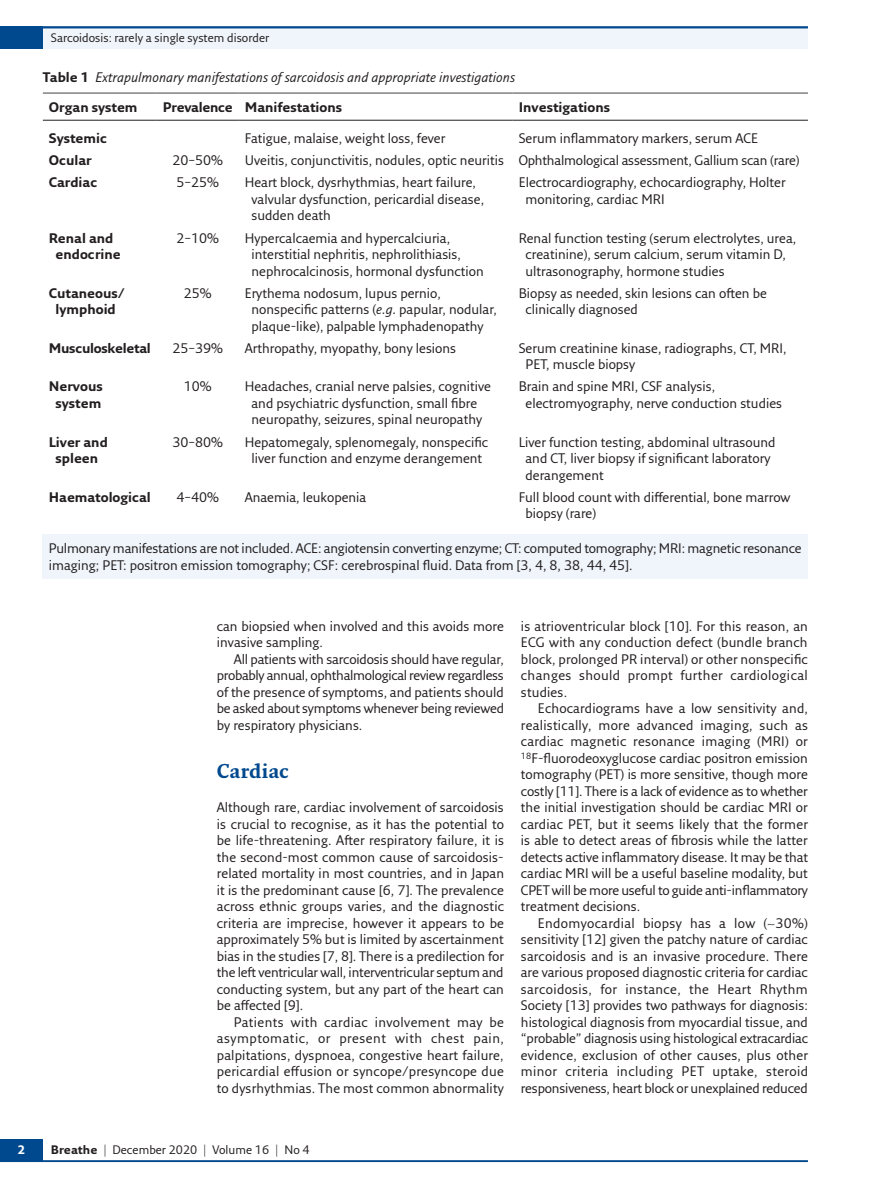
<style>
.page{position:relative;width:893px;height:1191px;background:#fff}
.page>*{position:absolute;margin:0;border:0;box-sizing:border-box;transform-origin:0 0}
.t1{font:700 19.5px "Fresco Std";letter-spacing:.005em;color:#01498e}
.t2{font:13.5px/16.5px "Fresco Sans Pro";color:#231f20}
.t3{font:700 13.5px/16.5px "Fresco Sans Pro";color:#231f20;text-align:center}
.t4{font:italic 13.5px/29.2px "Fresco Sans Pro";color:#231f20}
.t5{font:700 13.5px "Fresco Sans Pro";letter-spacing:-.02em;color:#231f20}
.t6{font:12px "Fresco Sans Pro";color:#231f20}
.t7{font:700 12px "Fresco Sans Pro";color:#fff}
.s1{font-weight:700;font-style:normal}
.s2{font-style:italic}
.s3{font-weight:700}
</style>
<div class="page">
<hr style="left:0;top:1160px;width:808px;height:2px;background:#01498e">
<div style="left:0;top:1138px;width:43px;height:23px;background:#01498e"></div>
<div style="left:0;top:26px;width:808px;height:23px;background:#eff5fb"></div>
<hr style="left:0;top:26px;width:808px;height:2px;background:#01498e">
<div style="left:0;top:26px;width:43px;height:23px;background:#01498e"></div>
<div style="left:43px;top:534px;width:765px;height:44px;background:#eff5fb"></div>
<hr style="left:43px;top:92px;width:114px;height:2px;background:#57585a">
<hr style="left:157px;top:92px;width:82px;height:2px;background:#57585a">
<hr style="left:239px;top:92px;width:274px;height:2px;background:#57585a">
<hr style="left:513px;top:92px;width:295px;height:2px;background:#57585a">
<hr style="left:43px;top:120px;width:114px;height:1px;background:#231f20">
<hr style="left:157px;top:120px;width:82px;height:1px;background:#231f20">
<hr style="left:239px;top:120px;width:274px;height:1px;background:#231f20">
<hr style="left:513px;top:120px;width:295px;height:1px;background:#231f20">
<p class="t6" style="left:51px;top:30px;width:220px">Sarcoidosis: rarely a single system disorder</p>
<p class="t4" style="left:49px;top:63px;width:468px;text-indent:-6px"><span class="s1">Table 1</span> Extrapulmonary manifestations of sarcoidosis and appropriate investigations<br><span class="s1">Organ system</span></p>
<p class="t3" style="left:163px;top:98px;width:181px">Prevalence Manifestations</p>
<p class="t3" style="left:519px;top:98px;width:93px">Investigations</p>
<p class="t3" style="left:49px;top:130px;width:60px">Systemic</p>
<p class="t2" style="left:245px;top:130px;width:202px">Fatigue, malaise, weight loss, fever</p>
<p class="t2" style="left:519px;top:130px;width:241px">Serum inflammatory markers, serum ACE</p>
<p class="t3" style="left:49px;top:152px;width:44px">Ocular</p>
<p class="t2" style="left:172px;top:152px;width:52px">20–50%</p>
<p class="t2" style="left:245px;top:152px;width:556px">Uveitis, conjunctivitis, nodules, optic neuritis Ophthalmological assessment, Gallium scan (rare)</p>
<p class="t3" style="left:49px;top:174px;width:50px">Cardiac</p>
<p class="t2" style="left:176px;top:174px;width:44px">5–25%</p>
<p class="t2" style="left:251px;top:174px;width:234px;text-indent:-7px">Heart block, dysrhythmias, heart failure, valvular dysfunction, pericardial disease, sudden death</p>
<p class="t2" style="left:525px;top:174px;width:262px;text-indent:-7px">Electrocardiography, echocardiography, Holter monitoring, cardiac MRI</p>
<p class="t3" style="left:49px;top:229px;width:73px">Renal and endocrine</p>
<p class="t2" style="left:176px;top:229px;width:44px">2–10%</p>
<p class="t2" style="left:251px;top:229px;width:234px;text-indent:-7px">Hypercalcaemia and hypercalciuria, interstitial nephritis, nephrolithiasis, nephrocalcinosis, hormonal dysfunction</p>
<p class="t2" style="left:525px;top:229px;width:272px;text-indent:-7px">Renal function testing (serum electrolytes, urea, creatinine), serum calcium, serum vitamin D, ultrasonography, hormone studies</p>
<p class="t3" style="left:49px;top:284px;width:77px">Cutaneous/ lymphoid</p>
<p class="t2" style="left:184px;top:284px;width:29px">25%</p>
<p class="t2" style="left:251px;top:284px;width:247px;text-indent:-7px">Erythema nodosum, lupus pernio, nonspecific patterns (<span class="s2">e.g.</span> papular, nodular, plaque-like), palpable lymphadenopathy</p>
<p class="t2" style="left:525px;top:284px;width:243px;text-indent:-7px">Biopsy as needed, skin lesions can often be clinically diagnosed</p>
<p class="t5" style="left:49px;top:339px;width:103px">Musculoskeletal</p>
<p class="t2" style="left:172px;top:339px;width:52px">25–39%</p>
<p class="t2" style="left:245px;top:339px;width:213px">Arthropathy, myopathy, bony lesions</p>
<p class="t2" style="left:525px;top:339px;width:263px;text-indent:-7px">Serum creatinine kinase, radiographs, CT, MRI,<br>PET, muscle biopsy</p>
<p class="t3" style="left:49px;top:378px;width:55px">Nervous system</p>
<p class="t2" style="left:184px;top:378px;width:29px">10%</p>
<p class="t2" style="left:245px;top:378px;width:248px;text-align:center">Headaches, cranial nerve palsies, cognitive and psychiatric dysfunction, small fibre neuropathy, seizures, spinal neuropathy</p>
<p class="t2" style="left:525px;top:378px;width:258px;text-indent:-7px">Brain and spine MRI, CSF analysis, electromyography, nerve conduction studies</p>
<p class="t3" style="left:49px;top:433px;width:60px">Liver and spleen</p>
<p class="t2" style="left:172px;top:433px;width:52px">30–80%</p>
<p class="t2" style="left:245px;top:433px;width:245px;text-align:center">Hepatomegaly, splenomegaly, nonspecific liver function and enzyme derangement</p>
<p class="t2" style="left:525px;top:433px;width:252px;text-indent:-7px">Liver function testing, abdominal ultrasound and CT, liver biopsy if significant laboratory derangement</p>
<p class="t3" style="left:49px;top:488px;width:103px">Haematological</p>
<p class="t2" style="left:176px;top:488px;width:44px">4–40%</p>
<p class="t2" style="left:245px;top:488px;width:123px">Anaemia, leukopenia</p>
<p class="t2" style="left:525px;top:488px;width:267px;text-indent:-7px">Full blood count with differential, bone marrow biopsy (rare)</p>
<p class="t2" style="left:49px;top:540px;width:754px">Pulmonary manifestations are not included. ACE: angiotensin converting enzyme; CT: computed tomography; MRI: magnetic resonance imaging; PET: positron emission tomography; CSF: cerebrospinal fluid. Data from [3, 4, 8, 38, 44, 45].</p>
<p class="t2" style="left:217px;top:617px;width:288px">can biopsied when involved and this avoids more invasive sampling.</p>
<p class="t2" style="left:217px;top:650px;width:289px;text-align:justify;text-indent:17px">All patients with sarcoidosis should have regular, probably annual, ophthalmological review regardless of the presence of symptoms, and patients should be asked about symptoms whenever being reviewed by respiratory physicians.</p>
<h1 class="t1" style="left:217px;top:758px;width:74px">Cardiac</h1>
<p class="t2" style="left:217px;top:799px;width:289px;text-align:justify">Although rare, cardiac involvement of sarcoidosis is crucial to recognise, as it has the potential to be life-threatening. After respiratory failure, it is the second-most common cause of sarcoidosis&shy;related mortality in most countries, and in Japan it is the predominant cause [6, 7]. The prevalence across ethnic groups varies, and the diagnostic criteria are imprecise, however it appears to be approximately 5% but is limited by ascertainment bias in the studies [7, 8]. There is a predilection for the left ventricular wall, interventricular septum and conducting system, but any part of the heart can be affected [9].</p>
<p class="t2" style="left:217px;top:1013px;width:289px;text-align:justify;text-indent:17px">Patients with cardiac involvement may be asymptomatic, or present with chest pain, palpitations, dyspnoea, congestive heart failure, pericardial effusion or syncope/presyncope due to dysrhythmias. The most common abnormality</p>
<p class="t2" style="left:521px;top:617px;width:289px;text-align:justify">is atrioventricular block [10]. For this reason, an ECG with any conduction defect (bundle branch block, prolonged PR interval) or other nonspecific changes should prompt further cardiological studies.</p>
<p class="t2" style="left:521px;top:700px;width:289px;text-align:justify;text-indent:17px">Echocardiograms have a low sensitivity and, realistically, more advanced imaging, such as cardiac magnetic resonance imaging (MRI) or <sup>18</sup>F-fluorodeoxyglucose cardiac positron emission tomography (PET) is more sensitive, though more costly [11]. There is a lack of evidence as to whether the initial investigation should be cardiac MRI or cardiac PET, but it seems likely that the former is able to detect areas of fibrosis while the latter detects active inflammatory disease. It may be that cardiac MRI will be a useful baseline modality, but CPET will be more useful to guide anti-inflammatory treatment decisions.</p>
<p class="t2" style="left:521px;top:914px;width:289px;text-align:justify;text-indent:17px">Endomyocardial biopsy has a low (∼30%) sensitivity [12] given the patchy nature of cardiac sarcoidosis and is an invasive procedure. There are various proposed diagnostic criteria for cardiac sarcoidosis, for instance, the Heart Rhythm Society [13] provides two pathways for diagnosis: histological diagnosis from myocardial tissue, and “probable” diagnosis using histological extracardiac evidence, exclusion of other causes, plus other minor criteria including PET uptake, steroid responsiveness, heart block or unexplained reduced</p>
<p class="t7" style="left:18px;top:1142px;width:9px">2</p>
<p class="t6" style="left:51px;top:1142px;width:260px"><span class="s3">Breathe</span> | December 2020 | Volume 16 | No 4</p>
</div>
